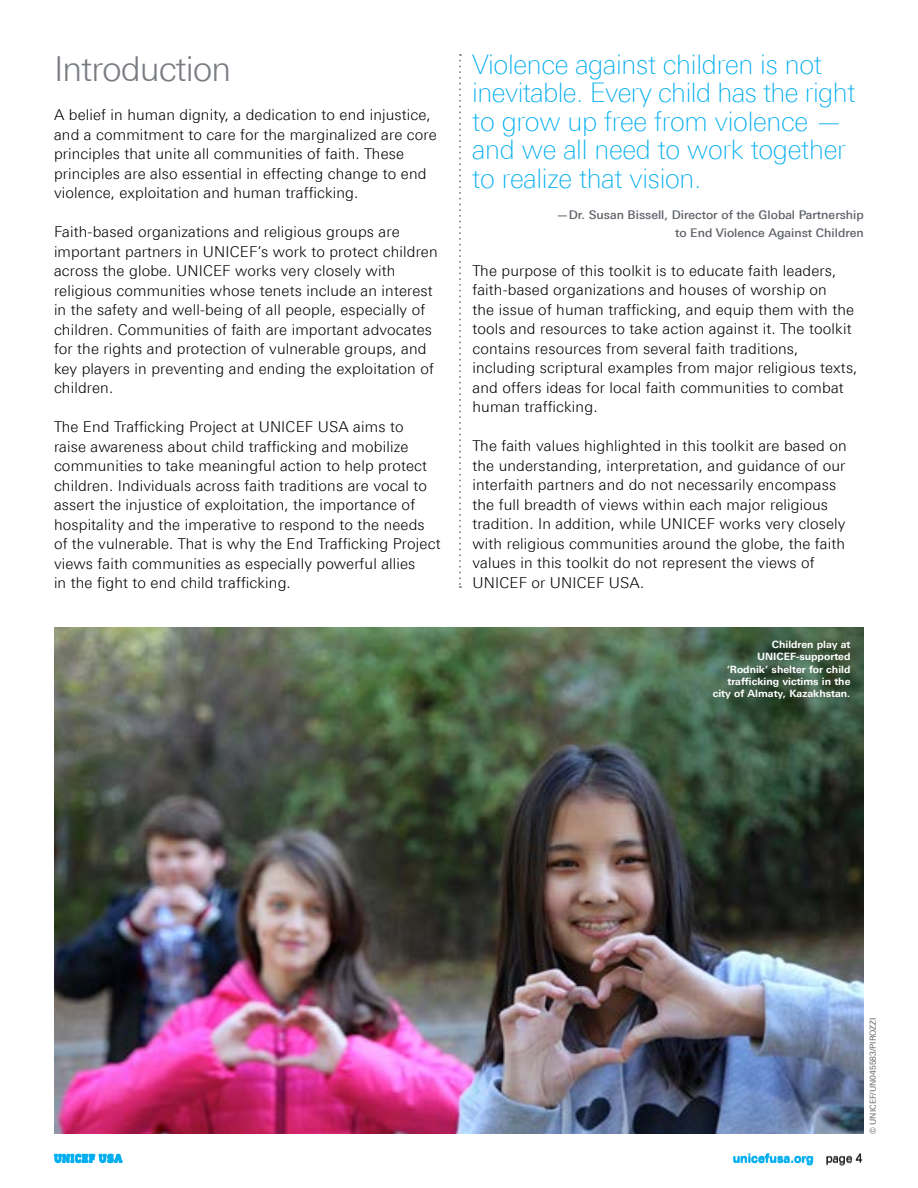
<style>
.page{position:relative;width:918px;height:1188px;background:#fff}
.page>*{position:absolute;margin:0;border:0;box-sizing:border-box;transform-origin:0 0}
.t1{font:300 34.5px "Linotype Univers 330";letter-spacing:-.03em;color:#797d82}
.t2{font:100 27px/28.5px "Linotype Univers 230";letter-spacing:-.01em;color:#00aeef}
.t3{font:300 15px/19.5px "Linotype Univers 330";letter-spacing:.01em;color:#000}
.t4{font:500 12px/18px "Linotype Univers 530";color:#5f636a;text-align:right}
.t5{font:700 12px "Linotype Univers 630";color:#00aeef}
.t6{font:900 12px "DIN Next Slab Pro";letter-spacing:.02em;color:#00aeef}
.t7{font:700 10.2px/12.3px "Linotype Univers 630";color:#fff;text-align:right}
.t8{font:8.25px "Linotype Univers 430";color:#5f636a}
.s1{font-family:"Linotype Univers 330";font-weight:300;color:#000}
</style>
<div class="page">
<svg style="left:459px;top:54px;width:2px;height:534px"></svg>
<img style="left:54px;top:627px;width:810px;height:507px">
<h1 class="t1" style="left:54px;top:48px;width:179px">Introduction</h1>
<p class="t3" style="left:54px;top:105px;width:384px">A belief in human dignity, a dedication to end injustice, and a commitment to care for the marginalized are core principles that unite all communities of faith. These principles are also essential in effecting change to end violence, exploitation and human trafficking.</p>
<p class="t3" style="left:54px;top:222px;width:385px">Faith-based organizations and religious groups are important partners in UNICEF’s work to protect children across the globe. UNICEF works very closely with religious communities whose tenets include an interest in the safety and well-being of all people, especially of children. Communities of faith are important advocates for the rights and protection of vulnerable groups, and key players in preventing and ending the exploitation of children.</p>
<p class="t3" style="left:54px;top:417px;width:388px">The End Trafficking Project at UNICEF USA aims to<br>raise awareness about child trafficking and mobilize communities to take meaningful action to help protect children. Individuals across faith traditions are vocal to assert the injustice of exploitation, the importance of hospitality and the imperative to respond to the needs of the vulnerable. That is why the End Trafficking Project views faith communities as especially powerful allies<br>in the fight to end child trafficking.</p>
<h2 class="t2" style="left:472px;top:50px;width:385px">Violence against children is not inevitable. Every child has the right to grow up free from violence — and we all need to work together to realize that vision.</h2>
<p class="t4" style="left:557px;top:206px;width:309px">—Dr. Susan Bissell, Director of the Global Partnership to End Violence Against Children</p>
<p class="t3" style="left:472px;top:261px;width:387px">The purpose of this toolkit is to educate faith leaders, faith-based organizations and houses of worship on<br>the issue of human trafficking, and equip them with the tools and resources to take action against it. The toolkit contains resources from several faith traditions, including scriptural examples from major religious texts, and offers ideas for local faith communities to combat human trafficking.</p>
<p class="t3" style="left:472px;top:436px;width:376px">The faith values highlighted in this toolkit are based on the understanding, interpretation, and guidance of our interfaith partners and do not necessarily encompass the full breadth of views within each major religious tradition. In addition, while UNICEF works very closely with religious communities around the globe, the faith values in this toolkit do not represent the views of UNICEF or UNICEF USA.</p>
<p class="t7" style="left:713px;top:638px;width:139px">Children play at<br>UNICEF-supported<br>‘Rodnik’ shelter for child trafficking victims in the city of Almaty, Kazakhstan.</p>
<p class="t8" style="left:868px;top:1134px;width:118px;rotate:-90deg">© UNICEF/UN045583/PIROZZI</p>
<p class="t6" style="left:54px;top:1151px;width:70px">UNICEF USA</p>
<p class="t5" style="left:733px;top:1151px;width:131px">unicefusa.org <span class="s1">page 4</span></p>
</div>
